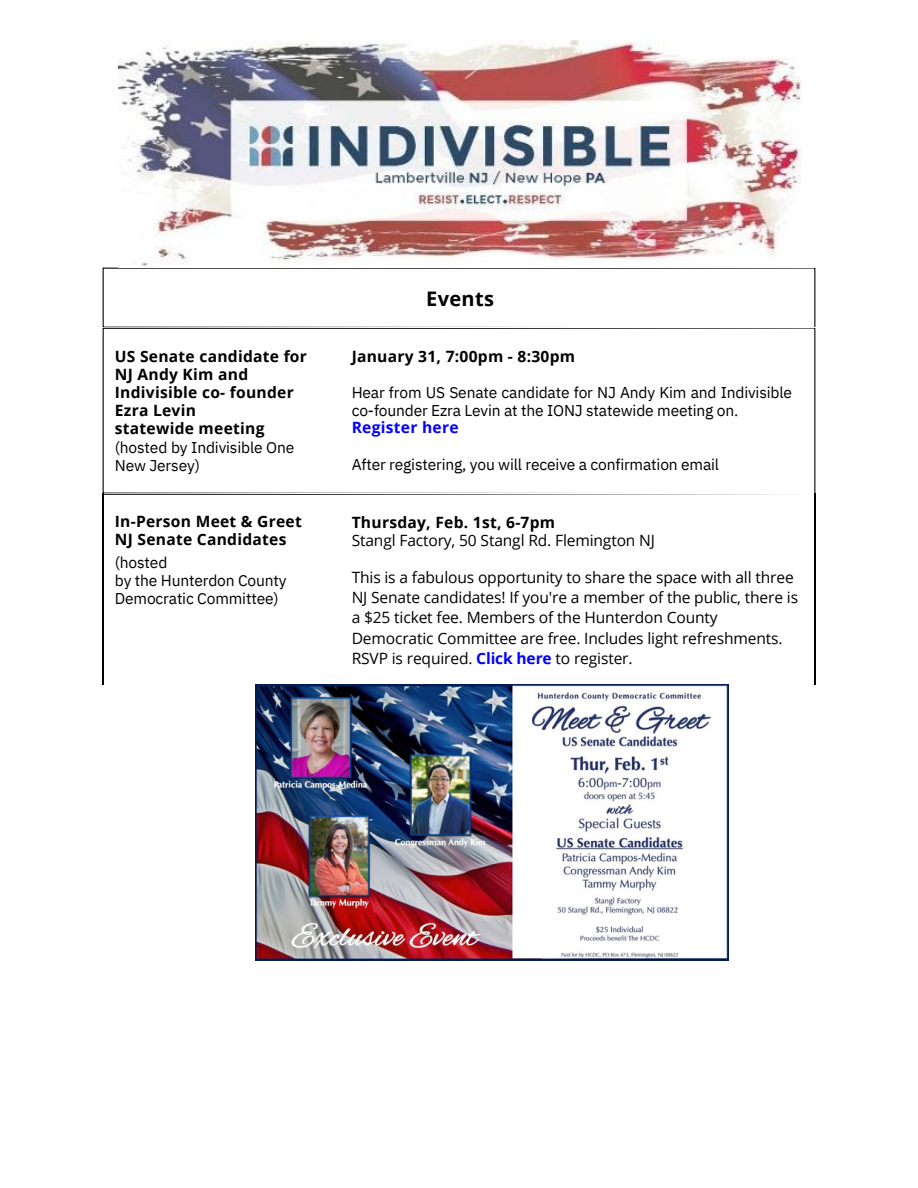
<style>
.page{position:relative;width:918px;height:1188px;background:#fff}
.page>*{position:absolute;margin:0;border:0;box-sizing:border-box;transform-origin:0 0}
.t1{font:700 20.1px "Open Sans";letter-spacing:.015em;color:#000}
.t2{font:15.6px/20.2px "Open Sans";letter-spacing:-.01em;color:#000}
.t3{font:15.6px/18px "IBM Plex Sans";letter-spacing:-.01em;color:#000}
.t4{font:700 15.6px/18px "Open Sans";letter-spacing:.015em;color:#000}
.t5{font:700 15.6px "Open Sans";letter-spacing:.015em;color:#0400ff}
.s1{font-weight:700;color:#0400ff}
</style>
<div class="page">
<svg style="left:103px;top:268px;width:712px;height:60px"></svg>
<svg style="left:103px;top:328px;width:712px;height:166px"></svg>
<svg style="left:104px;top:494px;width:684px;height:1px"></svg>
<hr style="left:814px;top:494px;width:1px;height:431px;background:#000">
<hr style="left:103px;top:494px;width:1px;height:431px;background:#000">
<img style="left:118px;top:40px;width:683px;height:227px">
<img style="left:255px;top:684px;width:474px;height:277px">
<p class="t4" style="left:115px;top:347px;width:194px">US Senate candidate for<br>NJ Andy Kim and<br>Indivisible co- founder<br>Ezra Levin<br>statewide meeting</p>
<p class="t3" style="left:115px;top:438px;width:181px">(hosted by Indivisible One<br>New Jersey)</p>
<h2 class="t4" style="left:115px;top:512px;width:189px">In-Person Meet &amp; Greet<br>NJ Senate Candidates</h2>
<p class="t3" style="left:115px;top:553px;width:54px">(hosted</p>
<p class="t3" style="left:115px;top:571px;width:173px">by the Hunterdon County<br>Democratic Committee)</p>
<h1 class="t1" style="left:426px;top:285px;width:69px">Events</h1>
<h2 class="t4" style="left:352px;top:347px;width:225px">January 31, 7:00pm - 8:30pm</h2>
<h2 class="t3" style="left:352px;top:383px;width:442px">Hear from US Senate candidate for NJ Andy Kim and Indivisible co-founder Ezra Levin at the IONJ statewide meeting on.</h2>
<p class="t5" style="left:352px;top:416px;width:108px">Register here</p>
<h2 class="t3" style="left:352px;top:455px;width:369px">After registering, you will receive a confirmation email</h2>
<p class="t4" style="left:352px;top:513px;width:205px">Thursday, Feb. 1st, 6-7pm</p>
<p class="t2" style="left:352px;top:530px;width:305px">Stangl Factory, 50 Stangl Rd. Flemington NJ</p>
<p class="t2" style="left:352px;top:567px;width:448px">This is a fabulous opportunity to share the space with all three NJ Senate candidates! If you're a member of the public, there is a $25 ticket fee. Members of the Hunterdon County Democratic Committee are free. Includes light refreshments.<br>RSVP is required. <span class="s1">Click here</span> to register.</p>
</div>
